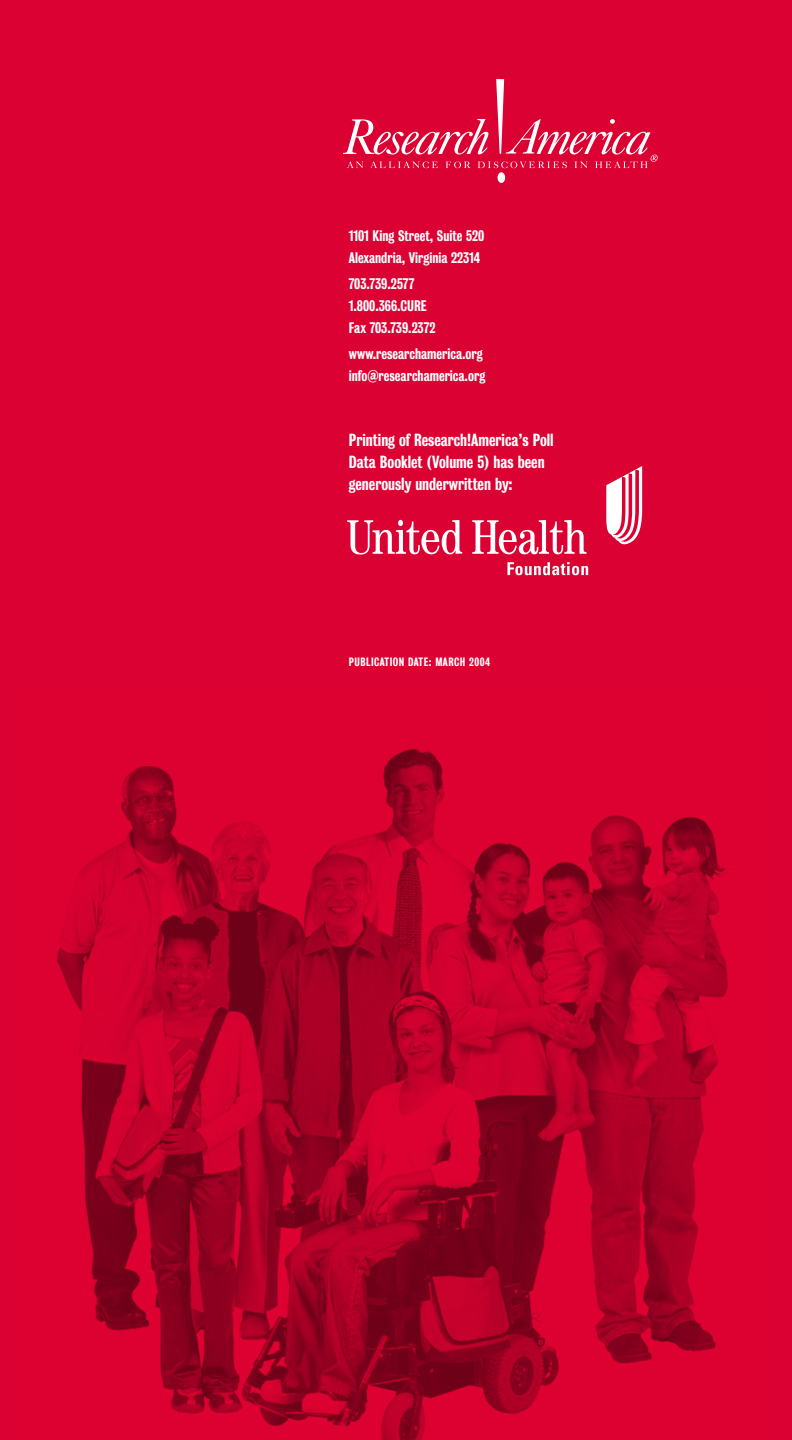
<style>
.page{position:relative;width:792px;height:1440px;background:#db0132}
.page>*{position:absolute;margin:0;border:0;box-sizing:border-box;transform-origin:0 0}
.t1{font:16px/22px "Bureau Grotesque Three Five";color:#fff}
.t2{font:14px/22px "Bureau Grotesque Three Five";color:#fff}
.t3{font:11px "Bureau Grotesque Three Five";letter-spacing:.045em;color:#fff}
</style>
<div class="page">
<img style="left:57px;top:749px;width:671px;height:691px">
<div style="left:498px;top:172px;width:7px;height:11px;background:#fff;border-radius:50%"></div>
<svg style="left:343px;top:79px;width:315px;height:89px"></svg>
<svg style="left:606px;top:466px;width:36px;height:78px"></svg>
<svg style="left:507px;top:562px;width:81px;height:13px"></svg>
<svg style="left:347px;top:520px;width:115px;height:35px"></svg>
<svg style="left:472px;top:520px;width:115px;height:34px"></svg>
<p class="t2" style="left:349px;top:226px;width:137px">1101 King Street, Suite 520<br>Alexandria, Virginia 22314</p>
<p class="t2" style="left:349px;top:274px;width:88px">703.739.2577<br>1.800.366.CURE<br>Fax 703.739.2372</p>
<p class="t2" style="left:349px;top:344px;width:138px">www.researchamerica.org info@researchamerica.org</p>
<p class="t1" style="left:349px;top:431px;width:206px">Printing of Research!America’s Poll<br>Data Booklet (Volume 5) has been generously underwritten by:</p>
<p class="t3" style="left:349px;top:658px;width:143px">PUBLICATION DATE: MARCH 2004</p>
</div>
